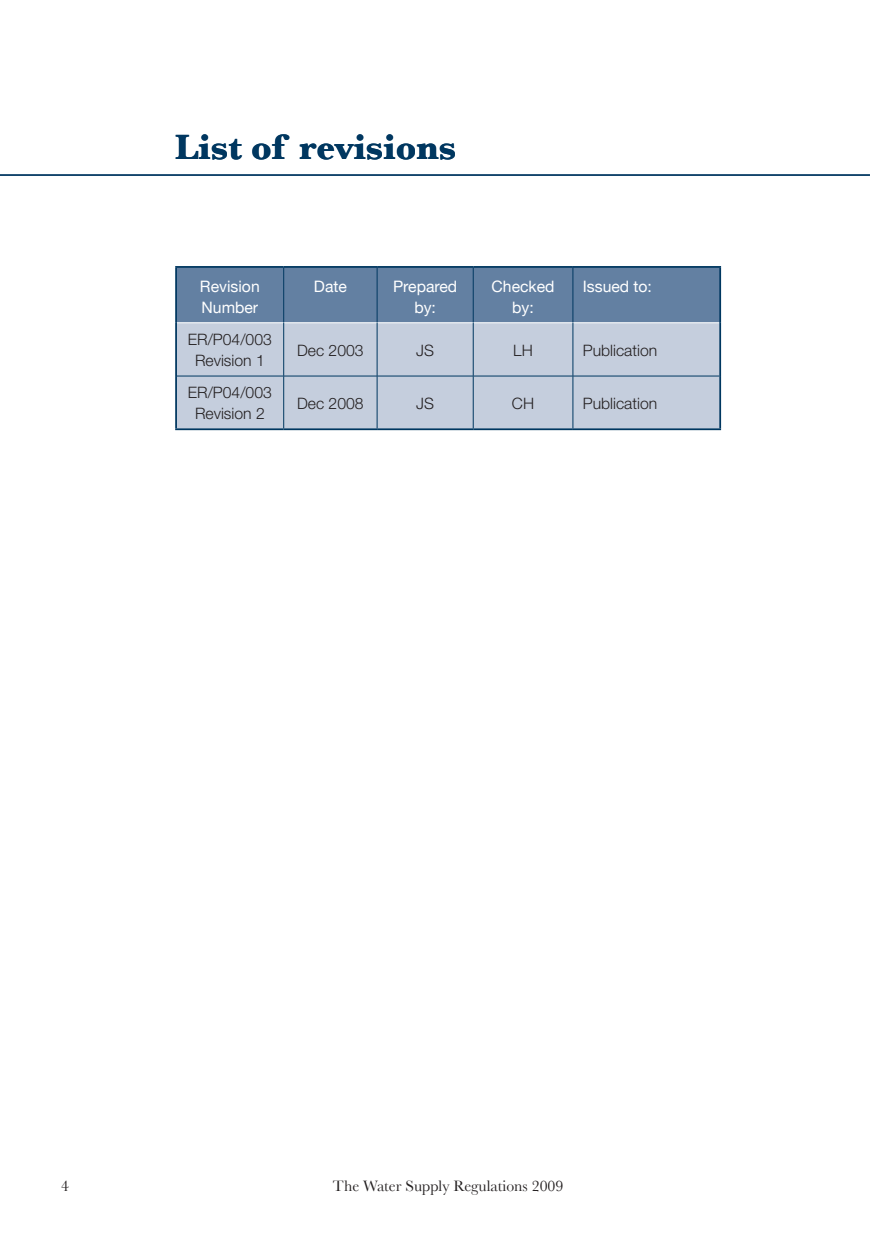
<style>
.page{position:relative;width:870px;height:1241px;background:#fff}
.page>*{position:absolute;margin:0;border:0;box-sizing:border-box;transform-origin:0 0}
.RSB_PT1_HEADING_BIG{font:700 36.75px "Baskerville";color:#003760}
.Body2{font:300 15.75px "Helvetica Neue";color:#231f20}
.Body2-2{font:15.75px/21px "Helvetica Neue";color:#fff;text-align:center}
.t1{font:15.75px "Baskerville";color:#231f20}
</style>
<div class="page">
<hr style="left:0;top:174px;width:870px;height:2px;background:#003760">
<div style="left:177px;top:268px;width:542px;height:54px;background:#6380a2"></div>
<div style="left:177px;top:323px;width:542px;height:105px;background:#c5cedd"></div>
<hr style="left:175px;top:323px;width:2px;height:53px;background:#003760">
<hr style="left:719px;top:323px;width:2px;height:53px;background:#003760">
<hr style="left:175px;top:376px;width:2px;height:52px;background:#003760">
<hr style="left:719px;top:376px;width:2px;height:52px;background:#003760">
<hr style="left:175px;top:428px;width:109px;height:2px;background:#003760">
<hr style="left:284px;top:428px;width:93px;height:2px;background:#003760">
<hr style="left:377px;top:428px;width:96px;height:2px;background:#003760">
<hr style="left:473px;top:428px;width:100px;height:2px;background:#003760">
<hr style="left:573px;top:428px;width:148px;height:2px;background:#003760">
<hr style="left:283px;top:323px;width:1px;height:53px;background:#003760">
<hr style="left:377px;top:323px;width:1px;height:53px;background:#003760">
<hr style="left:473px;top:323px;width:1px;height:53px;background:#003760">
<hr style="left:572px;top:323px;width:1px;height:53px;background:#003760">
<hr style="left:177px;top:376px;width:107px;height:1px;background:#003760">
<hr style="left:284px;top:376px;width:93px;height:1px;background:#003760">
<hr style="left:283px;top:376px;width:1px;height:52px;background:#003760">
<hr style="left:377px;top:376px;width:96px;height:1px;background:#003760">
<hr style="left:377px;top:376px;width:1px;height:52px;background:#003760">
<hr style="left:473px;top:376px;width:100px;height:1px;background:#003760">
<hr style="left:473px;top:376px;width:1px;height:52px;background:#003760">
<hr style="left:573px;top:376px;width:146px;height:1px;background:#003760">
<hr style="left:572px;top:376px;width:1px;height:52px;background:#003760">
<hr style="left:175px;top:268px;width:2px;height:55px;background:#003760">
<hr style="left:175px;top:266px;width:109px;height:2px;background:#003760">
<hr style="left:283px;top:268px;width:1px;height:54px;background:#003760">
<hr style="left:284px;top:266px;width:93px;height:2px;background:#003760">
<hr style="left:377px;top:268px;width:1px;height:54px;background:#003760">
<hr style="left:377px;top:266px;width:96px;height:2px;background:#003760">
<hr style="left:473px;top:268px;width:1px;height:54px;background:#003760">
<hr style="left:473px;top:266px;width:100px;height:2px;background:#003760">
<hr style="left:572px;top:268px;width:1px;height:54px;background:#003760">
<hr style="left:573px;top:266px;width:148px;height:2px;background:#003760">
<hr style="left:719px;top:268px;width:2px;height:55px;background:#003760">
<p class="RSB_PT1_HEADING_BIG" style="left:175px;top:125px;width:282px">List of revisions</p>
<p class="Body2-2" style="left:200px;top:275px;width:61px;text-align:left">Revision<br>Number</p>
<p class="Body2-2" style="left:314px;top:275px;width:34px">Date</p>
<p class="Body2-2" style="left:393px;top:275px;width:66px">Prepared by:</p>
<p class="Body2-2" style="left:491px;top:275px;width:65px">Checked by:</p>
<p class="Body2-2" style="left:583px;top:275px;width:71px">Issued to:</p>
<p class="Body2" style="left:188px;top:330px;width:86px">ER/P04/003</p>
<p class="Body2" style="left:195px;top:351px;width:71px">Revision 1</p>
<p class="Body2" style="left:297px;top:340px;width:68px">Dec 2003</p>
<p class="Body2" style="left:416px;top:340px;width:19px">JS</p>
<p class="Body2" style="left:513px;top:340px;width:21px">LH</p>
<p class="Body2" style="left:583px;top:340px;width:76px">Publication</p>
<p class="Body2" style="left:188px;top:383px;width:86px">ER/P04/003</p>
<p class="Body2" style="left:195px;top:404px;width:71px">Revision 2</p>
<p class="Body2" style="left:297px;top:393px;width:68px">Dec 2008</p>
<p class="Body2" style="left:416px;top:393px;width:19px">JS</p>
<p class="Body2" style="left:512px;top:393px;width:24px">CH</p>
<p class="Body2" style="left:583px;top:393px;width:76px">Publication</p>
<p class="t1" style="left:61px;top:1176px;width:9px">4</p>
<p class="t1" style="left:333px;top:1176px;width:232px">The Water Supply Regulations 2009</p>
</div>
